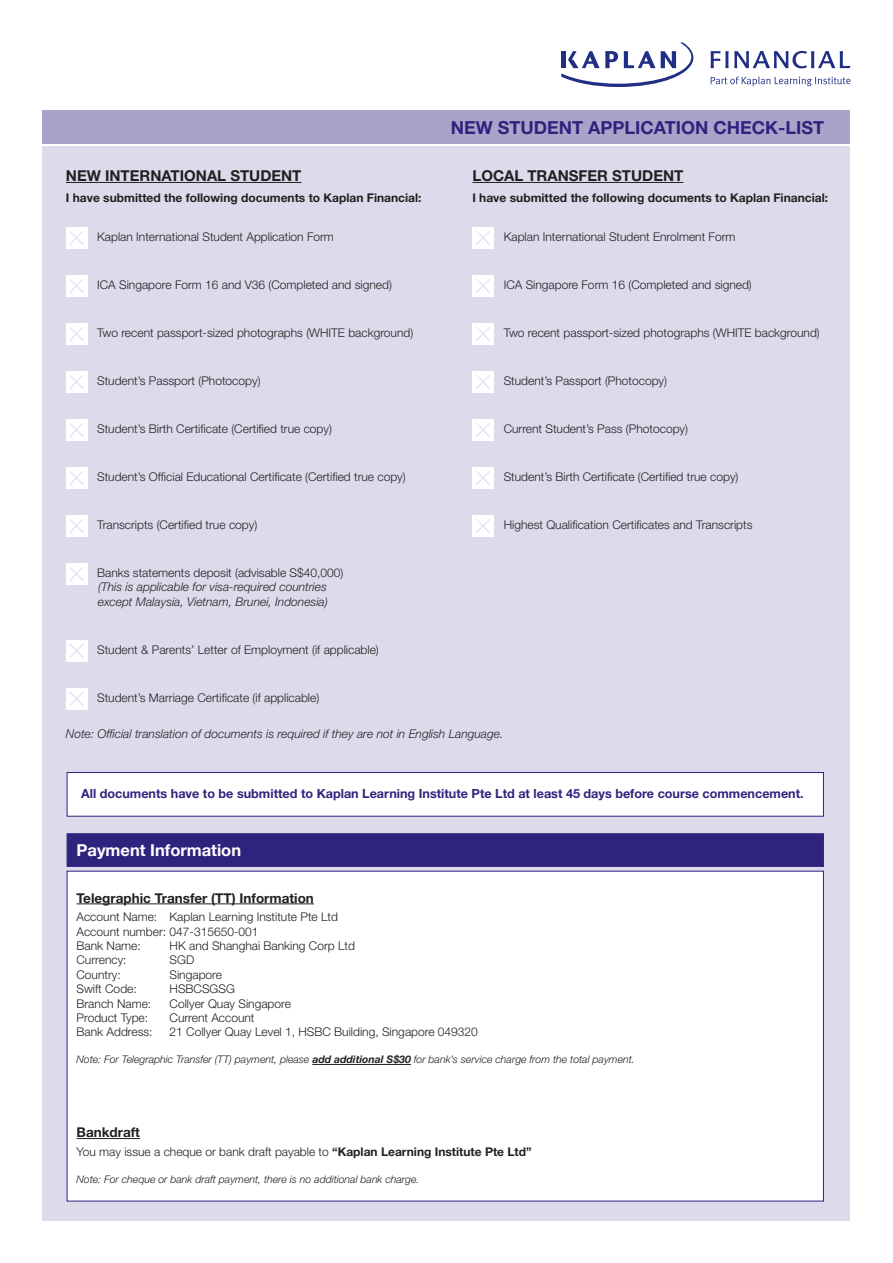
<style>
.page{position:relative;width:893px;height:1263px;background:#fff}
.page>*{position:absolute;margin:0;border:0;box-sizing:border-box;transform-origin:0 0}
.L_Page_Term___Con_In{font:700 18px "Helvetica Neue";color:#2e247d}
.t1{font:700 16.5px "Helvetica Neue";color:#fff}
.t2{font:700 15px "Helvetica Neue";color:#231f20}
.t3{font:700 13.5px "Helvetica Neue";color:#231f20}
.t4{font:700 12.6px "Helvetica Neue";color:#2e247d}
.t5{font:300 12px "Helvetica Neue";color:#231f20}
.t6{font:italic 300 12px/14.4px "Helvetica Neue";color:#231f20}
.t7{font:700 12px "Helvetica Neue";color:#231f20}
.t8{font:italic 300 10.5px "Helvetica Neue";color:#231f20}
.s1{font-weight:700}
</style>
<div class="page">
<div style="left:43px;top:146px;width:807px;height:1074px;background:#dddbeb"></div>
<div style="left:67px;top:772px;width:757px;height:44px;background:#fff;border:1px solid #2e247d"></div>
<div style="left:67px;top:833px;width:757px;height:34px;background:#2e247d;border:1px solid #2e247d"></div>
<div style="left:67px;top:871px;width:757px;height:330px;background:#fff"></div>
<div style="left:43px;top:111px;width:807px;height:33px;background:#a9a3ca"></div>
<hr style="left:66px;top:182px;width:235px;height:1px;background:#231f20">
<hr style="left:472px;top:182px;width:211px;height:1px;background:#231f20">
<div style="left:66px;top:227px;width:21px;height:21px;background:#fff"></div>
<svg style="left:69px;top:231px;width:15px;height:14px"></svg>
<div style="left:472px;top:227px;width:22px;height:21px;background:#fff"></div>
<svg style="left:476px;top:231px;width:14px;height:14px"></svg>
<div style="left:66px;top:275px;width:21px;height:21px;background:#fff"></div>
<svg style="left:69px;top:279px;width:15px;height:14px"></svg>
<div style="left:472px;top:275px;width:22px;height:21px;background:#fff"></div>
<svg style="left:476px;top:279px;width:14px;height:14px"></svg>
<div style="left:66px;top:323px;width:21px;height:21px;background:#fff"></div>
<svg style="left:69px;top:327px;width:15px;height:14px"></svg>
<div style="left:472px;top:323px;width:22px;height:21px;background:#fff"></div>
<svg style="left:476px;top:327px;width:14px;height:14px"></svg>
<div style="left:66px;top:371px;width:21px;height:21px;background:#fff"></div>
<svg style="left:69px;top:375px;width:15px;height:14px"></svg>
<div style="left:472px;top:371px;width:22px;height:21px;background:#fff"></div>
<svg style="left:476px;top:375px;width:14px;height:14px"></svg>
<div style="left:66px;top:419px;width:21px;height:21px;background:#fff"></div>
<svg style="left:69px;top:423px;width:15px;height:14px"></svg>
<div style="left:472px;top:419px;width:22px;height:21px;background:#fff"></div>
<svg style="left:476px;top:423px;width:14px;height:14px"></svg>
<div style="left:66px;top:467px;width:21px;height:21px;background:#fff"></div>
<svg style="left:69px;top:471px;width:15px;height:14px"></svg>
<div style="left:472px;top:467px;width:22px;height:21px;background:#fff"></div>
<svg style="left:476px;top:471px;width:14px;height:14px"></svg>
<div style="left:66px;top:515px;width:21px;height:21px;background:#fff"></div>
<svg style="left:69px;top:519px;width:15px;height:14px"></svg>
<div style="left:472px;top:515px;width:22px;height:21px;background:#fff"></div>
<svg style="left:476px;top:519px;width:14px;height:14px"></svg>
<div style="left:66px;top:563px;width:21px;height:21px;background:#fff"></div>
<svg style="left:69px;top:567px;width:15px;height:14px"></svg>
<div style="left:66px;top:640px;width:21px;height:21px;background:#fff"></div>
<svg style="left:69px;top:644px;width:15px;height:14px"></svg>
<div style="left:66px;top:688px;width:21px;height:21px;background:#fff"></div>
<svg style="left:69px;top:692px;width:15px;height:14px"></svg>
<hr style="left:77px;top:903px;width:237px;height:1px;background:#231f20">
<hr style="left:312px;top:1064px;width:99px;height:1px;background:#231f20">
<hr style="left:77px;top:1138px;width:63px;height:1px;background:#231f20">
<svg style="left:561px;top:43px;width:132px;height:44px"></svg>
<svg style="left:711px;top:51px;width:139px;height:17px"></svg>
<svg style="left:711px;top:77px;width:139px;height:9px"></svg>
<p class="L_Page_Term___Con_In" style="left:451px;top:117px;width:375px">NEW STUDENT APPLICATION CHECK-LIST</p>
<p class="t2" style="left:66px;top:166px;width:237px">NEW INTERNATIONAL STUDENT</p>
<p class="t2" style="left:472px;top:166px;width:212px">LOCAL TRANSFER STUDENT</p>
<p class="t7" style="left:66px;top:190px;width:357px">I have submitted the following documents to Kaplan Financial:</p>
<p class="t7" style="left:472px;top:190px;width:357px">I have submitted the following documents to Kaplan Financial:</p>
<p class="t5" style="left:97px;top:229px;width:238px">Kaplan International Student Application Form</p>
<p class="t5" style="left:504px;top:229px;width:233px">Kaplan International Student Enrolment Form</p>
<p class="t5" style="left:97px;top:277px;width:296px">ICA Singapore Form 16 and V36 (Completed and signed)</p>
<p class="t5" style="left:504px;top:277px;width:250px">ICA Singapore Form 16 (Completed and signed)</p>
<p class="t5" style="left:97px;top:325px;width:318px">Two recent passport-sized photographs (WHITE background)</p>
<p class="t5" style="left:504px;top:325px;width:318px">Two recent passport-sized photographs (WHITE background)</p>
<p class="t5" style="left:97px;top:373px;width:165px">Student’s Passport (Photocopy)</p>
<p class="t5" style="left:504px;top:373px;width:165px">Student’s Passport (Photocopy)</p>
<p class="t5" style="left:97px;top:421px;width:236px">Student’s Birth Certificate (Certified true copy)</p>
<p class="t5" style="left:504px;top:421px;width:186px">Current Student’s Pass (Photocopy)</p>
<p class="t5" style="left:97px;top:469px;width:310px">Student’s Official Educational Certificate (Certified true copy)</p>
<p class="t5" style="left:504px;top:469px;width:236px">Student’s Birth Certificate (Certified true copy)</p>
<p class="t5" style="left:97px;top:517px;width:162px">Transcripts (Certified true copy)</p>
<p class="t5" style="left:504px;top:517px;width:250px">Highest Qualification Certificates and Transcripts</p>
<p class="t5" style="left:97px;top:565px;width:248px">Banks statements deposit (advisable S$40,000)</p>
<p class="t6" style="left:98px;top:580px;width:232px">(This is applicable for visa-required countries except Malaysia, Vietnam, Brunei, Indonesia)</p>
<p class="t5" style="left:97px;top:642px;width:283px">Student &amp; Parents’ Letter of Employment (if applicable)</p>
<p class="t5" style="left:97px;top:690px;width:224px">Student’s Marriage Certificate (if applicable)</p>
<p class="t6" style="left:66px;top:726px;width:439px">Note: Official translation of documents is required if they are not in English Language.</p>
<p class="t4" style="left:81px;top:786px;width:724px">All documents have to be submitted to Kaplan Learning Institute Pte Ltd at least 45 days before course commencement.</p>
<p class="t1" style="left:77px;top:840px;width:166px">Payment Information</p>
<p class="t3" style="left:77px;top:889px;width:239px">Telegraphic Transfer (TT) Information</p>
<p class="t5" style="left:77px;top:909px;width:263px">Account Name: Kaplan Learning Institute Pte Ltd</p>
<p class="t5" style="left:77px;top:924px;width:183px">Account number: 047-315650-001</p>
<p class="t5" style="left:77px;top:938px;width:66px">Bank Name:</p>
<p class="t5" style="left:170px;top:938px;width:187px">HK and Shanghai Banking Corp Ltd</p>
<p class="t5" style="left:77px;top:953px;width:52px">Currency:</p>
<p class="t5" style="left:170px;top:953px;width:26px">SGD</p>
<p class="t5" style="left:77px;top:967px;width:46px">Country:</p>
<p class="t5" style="left:170px;top:967px;width:54px">Singapore</p>
<p class="t5" style="left:77px;top:981px;width:62px">Swift Code:</p>
<p class="t5" style="left:170px;top:981px;width:67px">HSBCSGSG</p>
<p class="t5" style="left:77px;top:996px;width:76px">Branch Name:</p>
<p class="t5" style="left:170px;top:996px;width:123px">Collyer Quay Singapore</p>
<p class="t5" style="left:77px;top:1010px;width:73px">Product Type:</p>
<p class="t5" style="left:170px;top:1010px;width:86px">Current Account</p>
<p class="t5" style="left:77px;top:1025px;width:78px">Bank Address:</p>
<p class="t5" style="left:170px;top:1025px;width:310px">21 Collyer Quay Level 1, HSBC Building, Singapore 049320</p>
<p class="t8" style="left:77px;top:1053px;width:560px">Note: For Telegraphic Transfer (TT) payment, please <span class="s1">add additional S$30</span> for bank’s service charge from the total payment.</p>
<p class="t3" style="left:77px;top:1124px;width:65px">Bankdraft</p>
<p class="t5" style="left:77px;top:1144px;width:457px">You may issue a cheque or bank draft payable to <span class="s1">“Kaplan Learning Institute Pte Ltd”</span></p>
<p class="t8" style="left:77px;top:1173px;width:344px">Note: For cheque or bank draft payment, there is no additional bank charge.</p>
</div>
